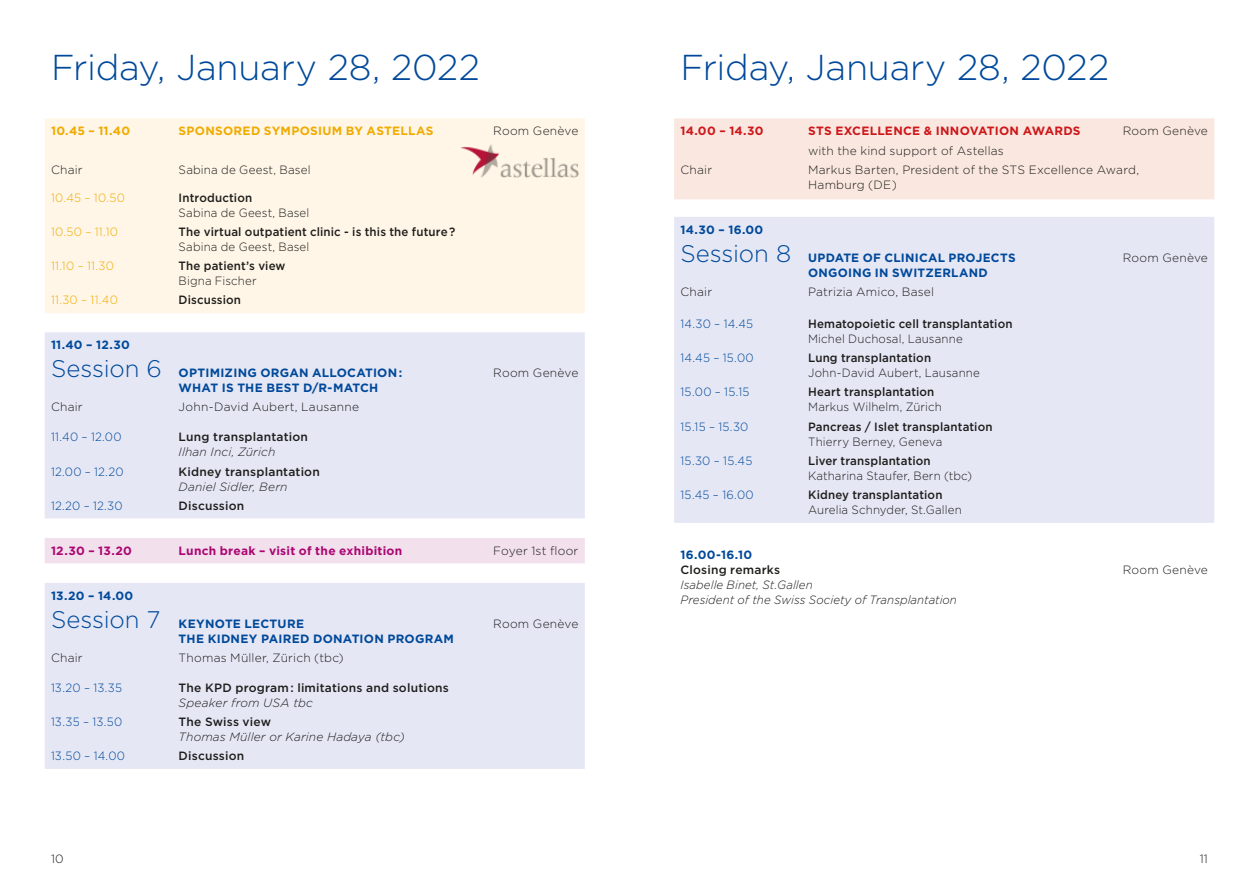
<style>
.page{position:relative;width:1259px;height:893px;background:#fff}
.page>*{position:absolute;margin:0;border:0;box-sizing:border-box;transform-origin:0 0}
.t1{font:300 36px "Gotham";letter-spacing:-.01em;color:#00499a}
.t2{font:300 12px/15px "Gotham";letter-spacing:.015em;color:#1d1d1b}
.t3{font:500 12px "Gotham";letter-spacing:.015em;color:#1d1d1b;scale:.96 1}
.t4{font:700 12px "Gotham";letter-spacing:.02em;color:#00499a}
.t5{font:300 12px "Gotham";letter-spacing:.015em;color:#1d1d1b;scale:.96 1}
.t6{font:300 12px "Gotham";letter-spacing:.015em;color:#00499a;scale:.96 1}
.t7{font:500 12px "Gotham";letter-spacing:.015em;color:#1d1d1b}
.t8{font:italic 300 12px "Gotham";letter-spacing:.01em;color:#1d1d1b}
.t9{font:italic 300 12px/15px "Gotham";letter-spacing:.01em;color:#1d1d1b;scale:.96 1}
.t10{font:300 12px "Gotham";letter-spacing:.02em;color:#f0ab00;scale:.96 1}
.t11{font:700 12px "Gotham";letter-spacing:.02em;color:#ab0772}
.t12{font:700 12px "Gotham";letter-spacing:.015em;color:#cd171a}
.t13{font:700 12px "Gotham";letter-spacing:.025em;color:#f0ab00}
.s1{font-weight:300;font-size:24px}
</style>
<div class="page">
<div style="left:45px;top:118px;width:540px;height:195px;background:#fff6e7"></div>
<div style="left:45px;top:332px;width:540px;height:186px;background:#e5e7f5"></div>
<div style="left:45px;top:538px;width:540px;height:25px;background:#f2e0ed"></div>
<div style="left:45px;top:583px;width:540px;height:186px;background:#e5e7f5"></div>
<img style="left:461px;top:145px;width:117px;height:32px">
<div style="left:674px;top:118px;width:540px;height:81px;background:#fae8e0"></div>
<div style="left:674px;top:217px;width:540px;height:306px;background:#e5e7f5"></div>
<h1 class="t1" style="left:51px;top:44px;width:430px">Friday, January 28, 2022</h1>
<p class="t13" style="left:51px;top:123px;width:81px">10.45 – 11.40</p>
<p class="t13" style="left:179px;top:123px;width:256px">SPONSORED SYMPOSIUM BY ASTELLAS</p>
<p class="t2" style="left:493px;top:123px;width:87px">Room Genève</p>
<p class="t2" style="left:51px;top:162px;width:33px">Chair</p>
<p class="t2" style="left:179px;top:162px;width:134px">Sabina de Geest, Basel</p>
<p class="t10" style="left:51px;top:190px;width:78px">10.45 – 10.50</p>
<p class="t3" style="left:179px;top:189px;width:78px">Introduction</p>
<p class="t5" style="left:179px;top:205px;width:138px">Sabina de Geest, Basel</p>
<p class="t10" style="left:51px;top:224px;width:71px">10.50 – 11.10</p>
<p class="t3" style="left:179px;top:224px;width:290px">The virtual outpatient clinic - is this the future ?</p>
<p class="t5" style="left:179px;top:239px;width:138px">Sabina de Geest, Basel</p>
<p class="t10" style="left:51px;top:258px;width:67px">11.10 – 11.30</p>
<p class="t3" style="left:179px;top:258px;width:113px">The patient’s view</p>
<p class="t5" style="left:179px;top:273px;width:83px">Bigna Fischer</p>
<p class="t10" style="left:51px;top:293px;width:71px">11.30 – 11.40</p>
<p class="t3" style="left:179px;top:292px;width:67px">Discussion</p>
<p class="t4" style="left:51px;top:337px;width:80px">11.40 – 12.30</p>
<p class="t4" style="left:51px;top:365px;width:353px"><span class="s1">Session 6</span> OPTIMIZING ORGAN ALLOCATION :</p>
<p class="t2" style="left:493px;top:365px;width:87px">Room Genève</p>
<p class="t4" style="left:179px;top:380px;width:201px">WHAT IS THE BEST D/R-MATCH</p>
<p class="t2" style="left:51px;top:399px;width:33px">Chair</p>
<p class="t2" style="left:179px;top:399px;width:182px">John-David Aubert, Lausanne</p>
<p class="t6" style="left:51px;top:430px;width:75px">11.40 – 12.00</p>
<p class="t7" style="left:179px;top:429px;width:131px">Lung transplantation</p>
<p class="t8" style="left:179px;top:445px;width:98px">Ilhan Inci, Zürich</p>
<p class="t6" style="left:51px;top:464px;width:77px">12.00 – 12.20</p>
<p class="t7" style="left:179px;top:464px;width:143px">Kidney transplantation</p>
<p class="t8" style="left:179px;top:479px;width:110px">Daniel Sidler, Bern</p>
<p class="t6" style="left:51px;top:498px;width:76px">12.20 – 12.30</p>
<p class="t7" style="left:179px;top:498px;width:67px">Discussion</p>
<p class="t11" style="left:51px;top:543px;width:82px">12.30 – 13.20</p>
<p class="t11" style="left:179px;top:543px;width:225px">Lunch break – visit of the exhibition</p>
<p class="t2" style="left:493px;top:543px;width:87px">Foyer 1st floor</p>
<p class="t4" style="left:51px;top:588px;width:84px">13.20 – 14.00</p>
<p class="t4" style="left:51px;top:615px;width:255px"><span class="s1">Session 7</span> KEYNOTE LECTURE</p>
<p class="t2" style="left:493px;top:616px;width:87px">Room Genève</p>
<p class="t4" style="left:179px;top:630px;width:277px">THE KIDNEY PAIRED DONATION PROGRAM</p>
<p class="t2" style="left:51px;top:650px;width:33px">Chair</p>
<p class="t2" style="left:179px;top:650px;width:167px">Thomas Müller, Zürich (tbc)</p>
<p class="t6" style="left:51px;top:680px;width:76px">13.20 – 13.35</p>
<p class="t7" style="left:179px;top:680px;width:272px">The KPD program : limitations and solutions</p>
<p class="t8" style="left:179px;top:695px;width:136px">Speaker from USA tbc</p>
<p class="t6" style="left:51px;top:714px;width:76px">13.35 – 13.50</p>
<p class="t7" style="left:179px;top:714px;width:94px">The Swiss view</p>
<p class="t8" style="left:179px;top:729px;width:228px">Thomas Müller or Karine Hadaya (tbc)</p>
<p class="t6" style="left:51px;top:749px;width:79px">13.50 – 14.00</p>
<p class="t7" style="left:179px;top:748px;width:67px">Discussion</p>
<h1 class="t1" style="left:680px;top:44px;width:430px">Friday, January 28, 2022</h1>
<p class="t12" style="left:680px;top:123px;width:85px">14.00 – 14.30</p>
<p class="t12" style="left:808px;top:123px;width:274px">STS EXCELLENCE &amp; INNOVATION AWARDS</p>
<p class="t2" style="left:1122px;top:123px;width:87px">Room Genève</p>
<p class="t2" style="left:808px;top:143px;width:197px">with the kind support of Astellas</p>
<p class="t2" style="left:680px;top:162px;width:33px">Chair</p>
<p class="t2" style="left:808px;top:162px;width:332px">Markus Barten, President of the STS Excellence Award,<br>Hamburg (DE)</p>
<p class="t4" style="left:680px;top:222px;width:84px">14.30 – 16.00</p>
<p class="t4" style="left:680px;top:249px;width:336px"><span class="s1">Session 8</span> UPDATE OF CLINICAL PROJECTS</p>
<p class="t2" style="left:1122px;top:250px;width:87px">Room Genève</p>
<p class="t4" style="left:808px;top:264px;width:181px">ONGOING IN SWITZERLAND</p>
<p class="t2" style="left:680px;top:284px;width:33px">Chair</p>
<p class="t2" style="left:808px;top:284px;width:128px">Patrizia Amico, Basel</p>
<p class="t6" style="left:680px;top:316px;width:77px">14.30 – 14.45</p>
<p class="t3" style="left:808px;top:316px;width:214px">Hematopoietic cell transplantation</p>
<p class="t5" style="left:808px;top:331px;width:163px">Michel Duchosal, Lausanne</p>
<p class="t6" style="left:680px;top:350px;width:78px">14.45 – 15.00</p>
<p class="t3" style="left:808px;top:350px;width:130px">Lung transplantation</p>
<p class="t5" style="left:808px;top:365px;width:180px">John-David Aubert, Lausanne</p>
<p class="t6" style="left:680px;top:385px;width:73px">15.00 – 15.15</p>
<p class="t3" style="left:808px;top:384px;width:133px">Heart transplantation</p>
<p class="t5" style="left:808px;top:400px;width:141px">Markus Wilhelm, Zürich</p>
<p class="t6" style="left:680px;top:419px;width:72px">15.15 – 15.30</p>
<p class="t3" style="left:808px;top:419px;width:194px">Pancreas / Islet transplantation</p>
<p class="t5" style="left:808px;top:434px;width:141px">Thierry Berney, Geneva</p>
<p class="t6" style="left:680px;top:453px;width:76px">15.30 – 15.45</p>
<p class="t3" style="left:808px;top:453px;width:129px">Liver transplantation</p>
<p class="t5" style="left:808px;top:468px;width:172px">Katharina Staufer, Bern (tbc)</p>
<p class="t6" style="left:680px;top:487px;width:78px">15.45 – 16.00</p>
<p class="t3" style="left:808px;top:487px;width:141px">Kidney transplantation</p>
<p class="t5" style="left:808px;top:502px;width:162px">Aurelia Schnyder, St.Gallen</p>
<p class="t4" style="left:680px;top:547px;width:73px">16.00-16.10</p>
<p class="t7" style="left:680px;top:562px;width:101px">Closing remarks</p>
<p class="t2" style="left:1122px;top:562px;width:87px">Room Genève</p>
<p class="t9" style="left:680px;top:577px;width:289px">Isabelle Binet, St.Gallen<br>President of the Swiss Society of Transplantation</p>
<p class="t2" style="left:51px;top:851px;width:14px">10</p>
<p class="t2" style="left:1200px;top:851px;width:10px">11</p>
</div>
